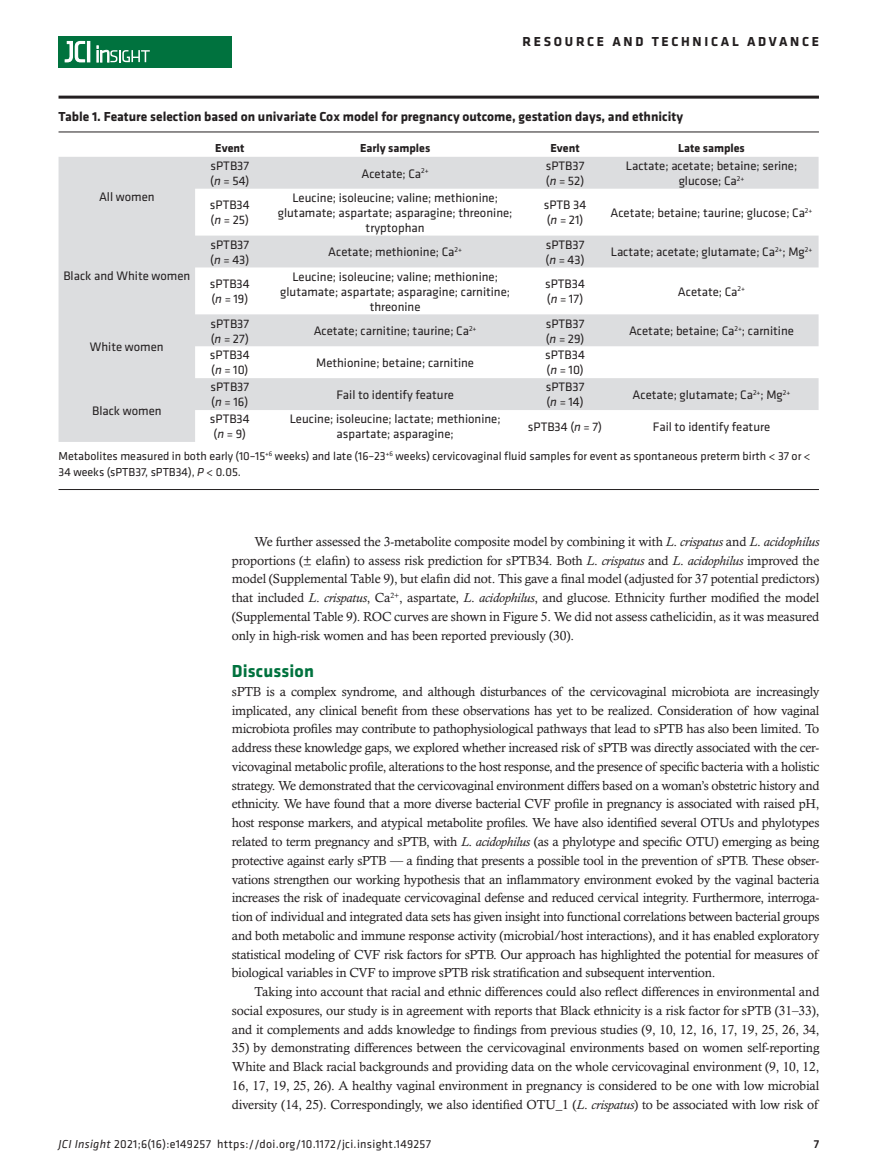
<style>
.page{position:relative;width:878px;height:1175px;background:#fff}
.page>*{position:absolute;margin:0;border:0;box-sizing:border-box;transform-origin:0 0}
.t1{font:700 18px "Klavika";letter-spacing:.01em;color:#00723e}
.t2{font:700 13.5px "Klavika Basic";color:#231f20}
.t3{font:700 13.5px "Klavika Basic";letter-spacing:.2em;color:#231f20}
.t4{font:13.2px/18.8px "Calisto MT Std";letter-spacing:-.01em;color:#231f20;text-align:justify}
.t5{font:12.75px/15px "Klavika";color:#231f20}
.t6{font:12px/16.5px "Klavika Basic";color:#231f20}
.t7{font:12px "Klavika Basic";letter-spacing:.025em;color:#231f20}
.t8{font:700 12px "Klavika";color:#231f20}
.t9{font:500 12px "Klavika Basic";color:#231f20}
.s1{font-style:italic}
</style>
<div class="page">
<div style="left:59px;top:36px;width:173px;height:31px;background:#00723e"></div>
<hr style="left:87px;top:41px;width:3px;height:21px;background:#fff">
<svg style="left:64px;top:41px;width:21px;height:22px"></svg>
<svg style="left:97px;top:46px;width:53px;height:16px"></svg>
<hr style="left:59px;top:96px;width:760px;height:3px;background:#231f20">
<hr style="left:59px;top:132px;width:760px;height:1px;background:#231f20">
<hr style="left:59px;top:489px;width:760px;height:1px;background:#231f20">
<svg style="left:59px;top:157px;width:759px;height:285px;fill:#dcdddf"></svg>
<p class="t3" style="left:522px;top:32px;width:298px">RESOURCE AND TECHNICAL ADVANCE</p>
<p class="t2" style="left:59px;top:107px;width:626px">Table 1. Feature selection based on univariate Cox model for pregnancy outcome, gestation days, and ethnicity</p>
<p class="t8" style="left:215px;top:139px;width:31px">Event</p>
<p class="t8" style="left:360px;top:139px;width:72px">Early samples</p>
<p class="t8" style="left:550px;top:139px;width:31px">Event</p>
<p class="t8" style="left:678px;top:139px;width:68px">Late samples</p>
<p class="t5" style="left:99px;top:189px;width:57px">All women</p>
<p class="t5" style="left:210px;top:158px;width:41px">sPTB37 (<span class="s1">n =</span> 54)</p>
<p class="t5" style="left:361px;top:165px;width:69px">Acetate; Ca<sup>2+</sup></p>
<p class="t5" style="left:546px;top:158px;width:40px">sPTB37 (<span class="s1">n =</span> 52)</p>
<p class="t5" style="left:625px;top:158px;width:173px;text-align:center">Lactate; acetate; betaine; serine; glucose; Ca<sup>2+</sup></p>
<p class="t5" style="left:210px;top:197px;width:41px">sPTB34 (<span class="s1">n =</span> 25)</p>
<p class="t5" style="left:278px;top:190px;width:236px;text-align:center">Leucine; isoleucine; valine; methionine; glutamate; aspartate; asparagine; threonine; tryptophan</p>
<p class="t5" style="left:544px;top:197px;width:44px">sPTB 34 (<span class="s1">n =</span> 21)</p>
<p class="t5" style="left:610px;top:205px;width:203px">Acetate; betaine; taurine; glucose; Ca<sup>2+</sup></p>
<p class="t5" style="left:63px;top:268px;width:128px">Black and White women</p>
<p class="t5" style="left:90px;top:339px;width:75px">White women</p>
<p class="t5" style="left:210px;top:237px;width:41px">sPTB37 (<span class="s1">n =</span> 43)</p>
<p class="t5" style="left:328px;top:244px;width:135px">Acetate; methionine; Ca<sup>2+</sup></p>
<p class="t5" style="left:545px;top:237px;width:41px">sPTB37 (<span class="s1">n =</span> 43)</p>
<p class="t5" style="left:610px;top:244px;width:203px">Lactate; acetate; glutamate; Ca<sup>2+</sup>; Mg<sup>2+</sup></p>
<p class="t5" style="left:210px;top:276px;width:41px">sPTB34 (<span class="s1">n =</span> 19)</p>
<p class="t5" style="left:280px;top:268px;width:231px;text-align:center">Leucine; isoleucine; valine; methionine; glutamate; aspartate; asparagine; carnitine; threonine</p>
<p class="t5" style="left:545px;top:276px;width:41px">sPTB34 (<span class="s1">n =</span> 17)</p>
<p class="t5" style="left:678px;top:283px;width:69px">Acetate; Ca<sup>2+</sup></p>
<p class="t5" style="left:210px;top:315px;width:40px">sPTB37 (<span class="s1">n =</span> 27)</p>
<p class="t5" style="left:314px;top:323px;width:164px">Acetate; carnitine; taurine; Ca<sup>2+</sup></p>
<p class="t5" style="left:545px;top:315px;width:40px">sPTB37 (<span class="s1">n =</span> 29)</p>
<p class="t5" style="left:629px;top:323px;width:166px">Acetate; betaine; Ca<sup>2+</sup>; carnitine</p>
<p class="t5" style="left:210px;top:347px;width:41px">sPTB34 (<span class="s1">n =</span> 10)</p>
<p class="t5" style="left:316px;top:355px;width:159px">Methionine; betaine; carnitine</p>
<p class="t5" style="left:545px;top:347px;width:41px">sPTB34 (<span class="s1">n =</span> 10)</p>
<p class="t5" style="left:210px;top:379px;width:40px">sPTB37 (<span class="s1">n =</span> 16)</p>
<p class="t5" style="left:336px;top:387px;width:119px">Fail to identify feature</p>
<p class="t5" style="left:546px;top:379px;width:40px">sPTB37 (<span class="s1">n =</span> 14)</p>
<p class="t5" style="left:632px;top:387px;width:159px">Acetate; glutamate; Ca<sup>2+</sup>; Mg<sup>2+</sup></p>
<p class="t5" style="left:210px;top:411px;width:41px">sPTB34 (<span class="s1">n =</span> 9)</p>
<p class="t5" style="left:290px;top:411px;width:212px;text-align:center">Leucine; isoleucine; lactate; methionine; aspartate; asparagine;</p>
<p class="t5" style="left:528px;top:418px;width:76px">sPTB34 (<span class="s1">n =</span> 7)</p>
<p class="t5" style="left:652px;top:418px;width:119px">Fail to identify feature</p>
<p class="t6" style="left:59px;top:447px;width:753px">Metabolites measured in both early (10–15<sup>+6</sup> weeks) and late (16–23<sup>+6</sup> weeks) cervicovaginal fluid samples for event as spontaneous preterm birth &lt; 37 or &lt;<br>34 weeks (sPTB37, sPTB34), <span class="s1">P</span> &lt; 0.05.</p>
<p class="t5" style="left:92px;top:403px;width:71px">Black women</p>
<p class="t4" style="left:232px;top:532px;width:589px;text-indent:23px">We further assessed the 3-metabolite composite model by combining it with <span class="s1">L</span>. <span class="s1">crispatus</span> and <span class="s1">L</span>. <span class="s1">acidophilus </span>proportions (± elafin) to assess risk prediction for sPTB34. Both <span class="s1">L</span>. <span class="s1">crispatus</span> and <span class="s1">L</span>. <span class="s1">acidophilus</span> improved the model (Supplemental Table 9), but elafin did not. This gave a final model (adjusted for 37 potential predictors) that included <span class="s1">L</span>. <span class="s1">crispatus</span>, Ca<sup>2+</sup>, aspartate, <span class="s1">L</span>. <span class="s1">acidophilus</span>, and glucose. Ethnicity further modified the model (Supplemental Table 9). ROC curves are shown in Figure 5. We did not assess cathelicidin, as it was measured only in high-risk women and has been reported previously (30).</p>
<h1 class="t1" style="left:232px;top:658px;width:84px">Discussion</h1>
<p class="t4" style="left:232px;top:682px;width:589px">sPTB is a complex syndrome, and although disturbances of the cervicovaginal microbiota are increasingly implicated, any clinical benefit from these observations has yet to be realized. Consideration of how vaginal microbiota profiles may contribute to pathophysiological pathways that lead to sPTB has also been limited. To address these knowledge gaps, we explored whether increased risk of sPTB was directly associated with the cer&shy;vicovaginal metabolic profile, alterations to the host response, and the presence of specific bacteria with a holistic strategy. We demonstrated that the cervicovaginal environment differs based on a woman’s obstetric history and ethnicity. We have found that a more diverse bacterial CVF profile in pregnancy is associated with raised pH, host response markers, and atypical metabolite profiles. We have also identified several OTUs and phylotypes related to term pregnancy and sPTB, with <span class="s1">L</span>. <span class="s1">acidophilus</span> (as a phylotype and specific OTU) emerging as being protective against early sPTB — a finding that presents a possible tool in the prevention of sPTB. These obser&shy;vations strengthen our working hypothesis that an inflammatory environment evoked by the vaginal bacteria increases the risk of inadequate cervicovaginal defense and reduced cervical integrity. Furthermore, interroga&shy;tion of individual and integrated data sets has given insight into functional correlations between bacterial groups and both metabolic and immune response activity (microbial/host interactions), and it has enabled exploratory statistical modeling of CVF risk factors for sPTB. Our approach has highlighted the potential for measures of biological variables in CVF to improve sPTB risk stratification and subsequent intervention.</p>
<p class="t4" style="left:232px;top:982px;width:589px;text-indent:22px">Taking into account that racial and ethnic differences could also reflect differences in environmental and social exposures, our study is in agreement with reports that Black ethnicity is a risk factor for sPTB (31–33), and it complements and adds knowledge to findings from previous studies (9, 10, 12, 16, 17, 19, 25, 26, 34,</p>
<p class="t4" style="left:232px;top:1038px;width:589px">35) by demonstrating differences between the cervicovaginal environments based on women self-reporting White and Black racial backgrounds and providing data on the whole cervicovaginal environment (9, 10, 12, 16, 17, 19, 25, 26). A healthy vaginal environment in pregnancy is considered to be one with low microbial diversity (14, 25). Correspondingly, we also identified OTU_1 (<span class="s1">L</span>. <span class="s1">crispatus</span>) to be associated with low risk of</p>
<p class="t7" style="left:59px;top:1135px;width:374px"><span class="s1">JCI Insight</span> 2021;6(16):e149257 https://doi.org/10.1172/jci.insight.149257</p>
<p class="t9" style="left:813px;top:1135px;width:7px">7</p>
</div>
